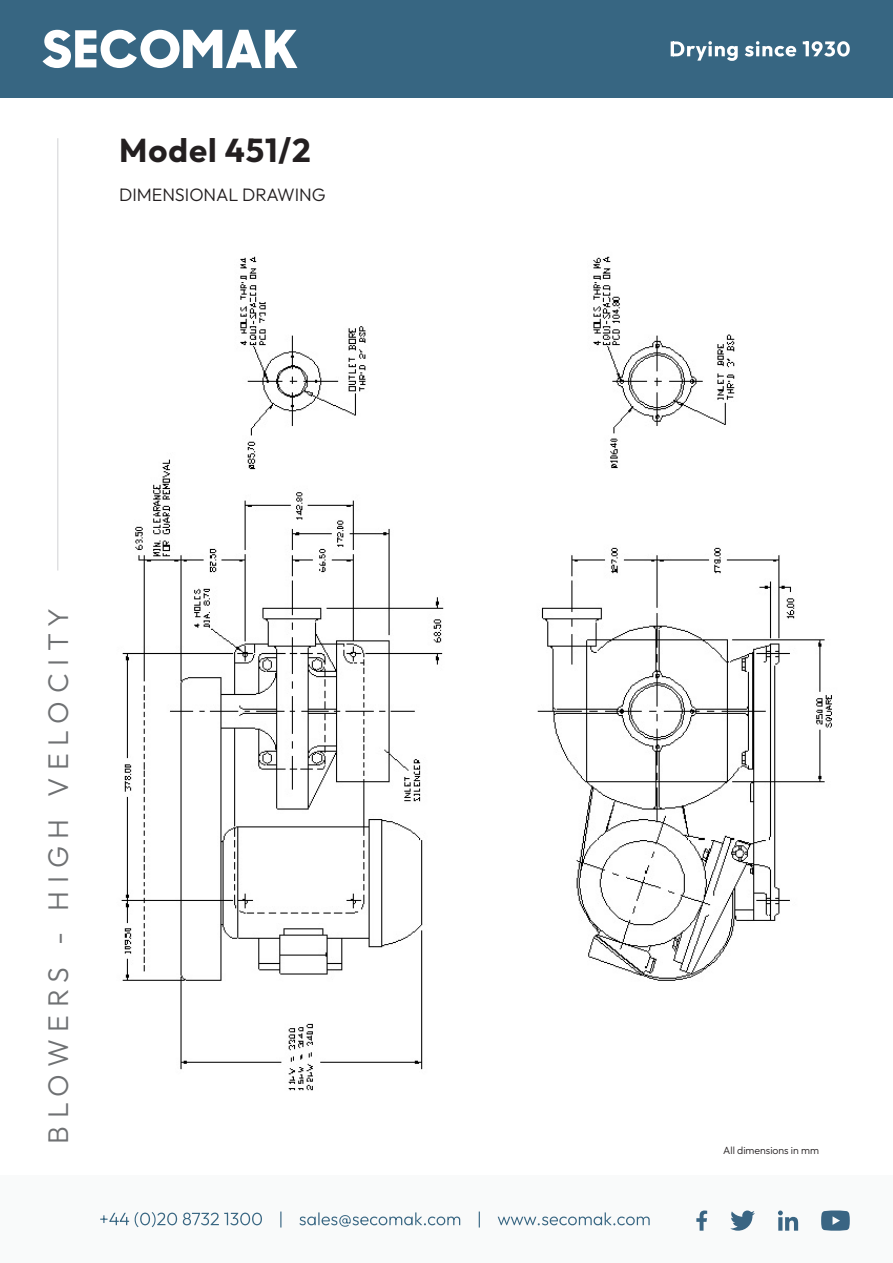
<style>
.page{position:relative;width:893px;height:1263px;background:#fff}
.page>*{position:absolute;margin:0;border:0;box-sizing:border-box;transform-origin:0 0}
.t1{font:700 33px "Outfit";letter-spacing:.03em;color:#231f20}
.t2{font:300 28.5px "Outfit";letter-spacing:.27em;color:#6f7173}
.t3{font:300 18px "Outfit";color:#231f20}
.t4{font:300 10.5px "Outfit";color:#231f20}
</style>
<div class="page">
<div style="left:0;top:1175px;width:893px;height:88px;background:#f9fafa"></div>
<div style="left:0;top:0;width:893px;height:98px;background:#376682"></div>
<svg style="left:43px;top:30px;width:254px;height:38px"></svg>
<svg style="left:671px;top:41px;width:179px;height:20px"></svg>
<svg style="left:100px;top:1211px;width:550px;height:16px"></svg>
<svg style="left:821px;top:1210px;width:29px;height:21px"></svg>
<svg style="left:778px;top:1210px;width:20px;height:21px"></svg>
<svg style="left:730px;top:1210px;width:25px;height:21px"></svg>
<svg style="left:696px;top:1210px;width:11px;height:21px"></svg>
<hr style="left:57px;top:138px;width:1px;height:432px;background:#d1d2d4">
<img style="left:121px;top:256px;width:711px;height:835px">
<p class="t1" style="left:119px;top:128px;width:193px">Model 451/2</p>
<p class="t3" style="left:119px;top:184px;width:208px">DIMENSIONAL DRAWING</p>
<p class="t2" style="left:41px;top:1144px;width:537px;rotate:-90deg">BLOWERS - HIGH VELOCITY</p>
<p class="t4" style="left:723px;top:1144px;width:97px">All dimensions in mm</p>
</div>
